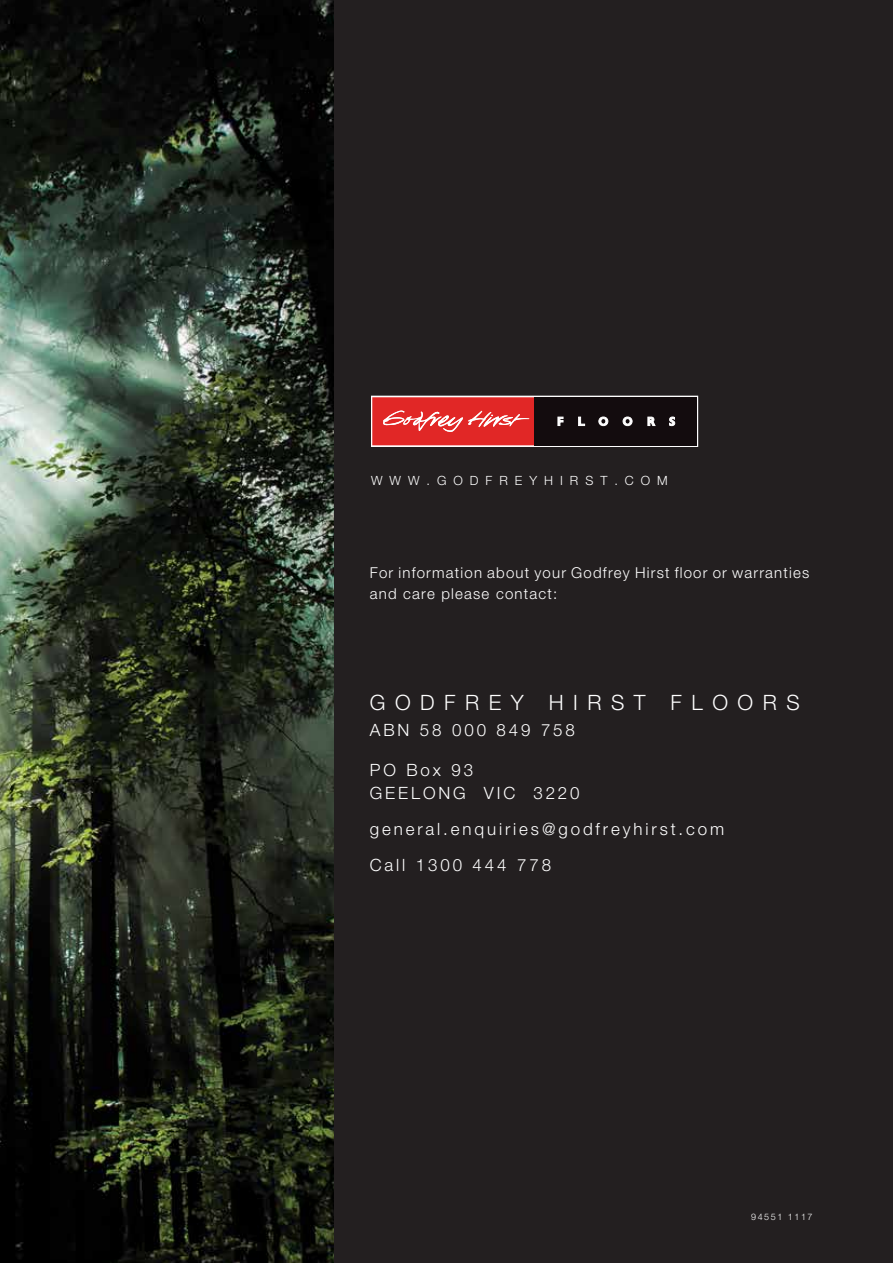
<style>
.page{position:relative;width:893px;height:1263px;background:#fff}
.page>*{position:absolute;margin:0;border:0;box-sizing:border-box;transform-origin:0 0}
.t1{font:300 21.15px "Helvetica Neue CE";letter-spacing:.45em;color:#fff}
.t2{font:300 16.95px/23.2px "Helvetica Neue CE";letter-spacing:.17em;color:#fff}
.t3{font:300 15px/21.1px "Helvetica Neue LT";letter-spacing:.08em;color:#fff}
.t4{font:300 12.75px "Helvetica Neue CE";letter-spacing:.55em;color:#fff}
.t5{font:300 9px "Helvetica Neue CE";letter-spacing:.17em;color:#fff}
</style>
<div class="page">
<div style="left:112px;top:0;width:781px;height:1263px;background:#231f20"></div>
<img style="left:0;top:0;width:334px;height:1263px">
<div style="left:371px;top:396px;width:327px;height:51px;border:1px solid #fff"></div>
<div style="left:372px;top:397px;width:162px;height:48px;background:#e12726"></div>
<div style="left:534px;top:397px;width:163px;height:48px;background:#130c0e"></div>
<svg style="left:383px;top:410px;width:146px;height:22px"></svg>
<svg style="left:558px;top:417px;width:5px;height:9px"></svg>
<svg style="left:578px;top:417px;width:7px;height:9px"></svg>
<svg style="left:599px;top:417px;width:9px;height:9px"></svg>
<svg style="left:623px;top:417px;width:9px;height:9px"></svg>
<svg style="left:648px;top:417px;width:7px;height:9px"></svg>
<svg style="left:669px;top:417px;width:6px;height:9px"></svg>
<p class="t4" style="left:371px;top:473px;width:298px">WWW.GODFREYHIRST.COM</p>
<p class="t3" style="left:370px;top:562px;width:441px">For information about your Godfrey Hirst floor or warranties and care please contact:</p>
<p class="t1" style="left:370px;top:690px;width:431px">GODFREY HIRST FLOORS</p>
<p class="t2" style="left:370px;top:718px;width:207px">ABN 58 000 849 758</p>
<p class="t2" style="left:370px;top:758px;width:211px">PO Box 93<br>GEELONG VIC 3220</p>
<p class="t2" style="left:370px;top:811px;width:356px;line-height:36px">general.enquiries@godfreyhirst.com<br>Call 1300 444 778</p>
<p class="t5" style="left:751px;top:1211px;width:63px">94551 1117</p>
</div>
